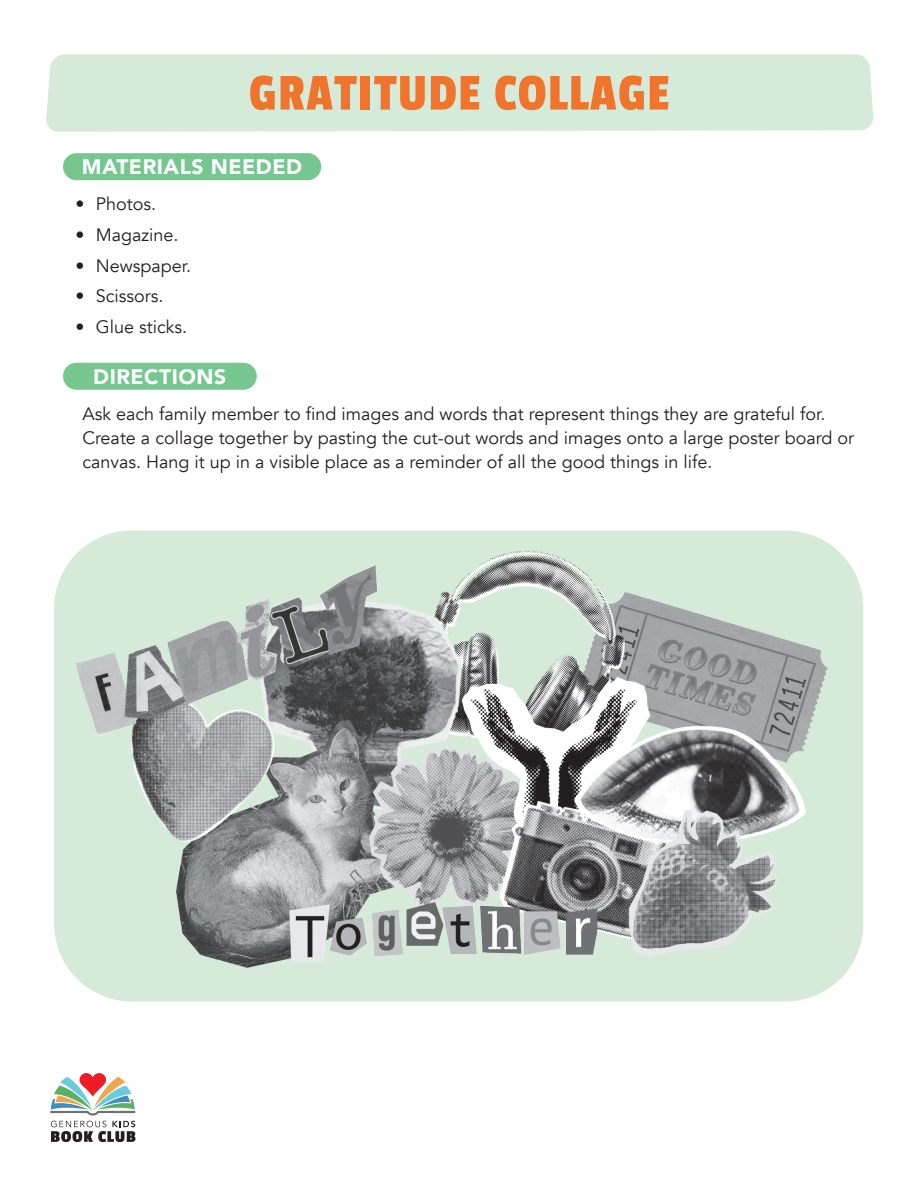
<style>
.page{position:relative;width:918px;height:1188px;background:#fff}
.page>*{position:absolute;margin:0;border:0;box-sizing:border-box;transform-origin:0 0}
.t1{font:54px "Passion One";letter-spacing:.025em;color:#f1742d}
.t2{font:900 21px "Avenir";letter-spacing:.025em;color:#fff}
.t3{font:18px/24px "Avenir";color:#231f20}
</style>
<div class="page">
<div style="left:46px;top:54px;width:827px;height:78px;background:#d5ead9"></div>
<div style="left:63px;top:153px;width:258px;height:27px;background:#76c690;border-radius:14px"></div>
<div style="left:63px;top:363px;width:194px;height:27px;background:#76c690;border-radius:14px"></div>
<svg style="left:50px;top:1073px;width:85px;height:69px"></svg>
<img style="left:54px;top:530px;width:810px;height:472px">
<p class="t1" style="left:249px;top:64px;width:422px">GRATITUDE COLLAGE</p>
<p class="t2" style="left:82px;top:149px;width:222px">MATERIALS NEEDED</p>
<p class="t3" style="left:76px;top:192px;width:82px">• Photos.</p>
<p class="t3" style="left:76px;top:223px;width:104px">• Magazine.</p>
<p class="t3" style="left:76px;top:254px;width:117px">• Newspaper.</p>
<p class="t3" style="left:76px;top:285px;width:89px">• Scissors.</p>
<p class="t3" style="left:76px;top:315px;width:113px">• Glue sticks.</p>
<p class="t2" style="left:93px;top:358px;width:135px">DIRECTIONS</p>
<p class="t3" style="left:82px;top:402px;width:773px">Ask each family member to find images and words that represent things they are grateful for.<br>Create a collage together by pasting the cut-out words and images onto a large poster board or canvas. Hang it up in a visible place as a reminder of all the good things in life.</p>
</div>
